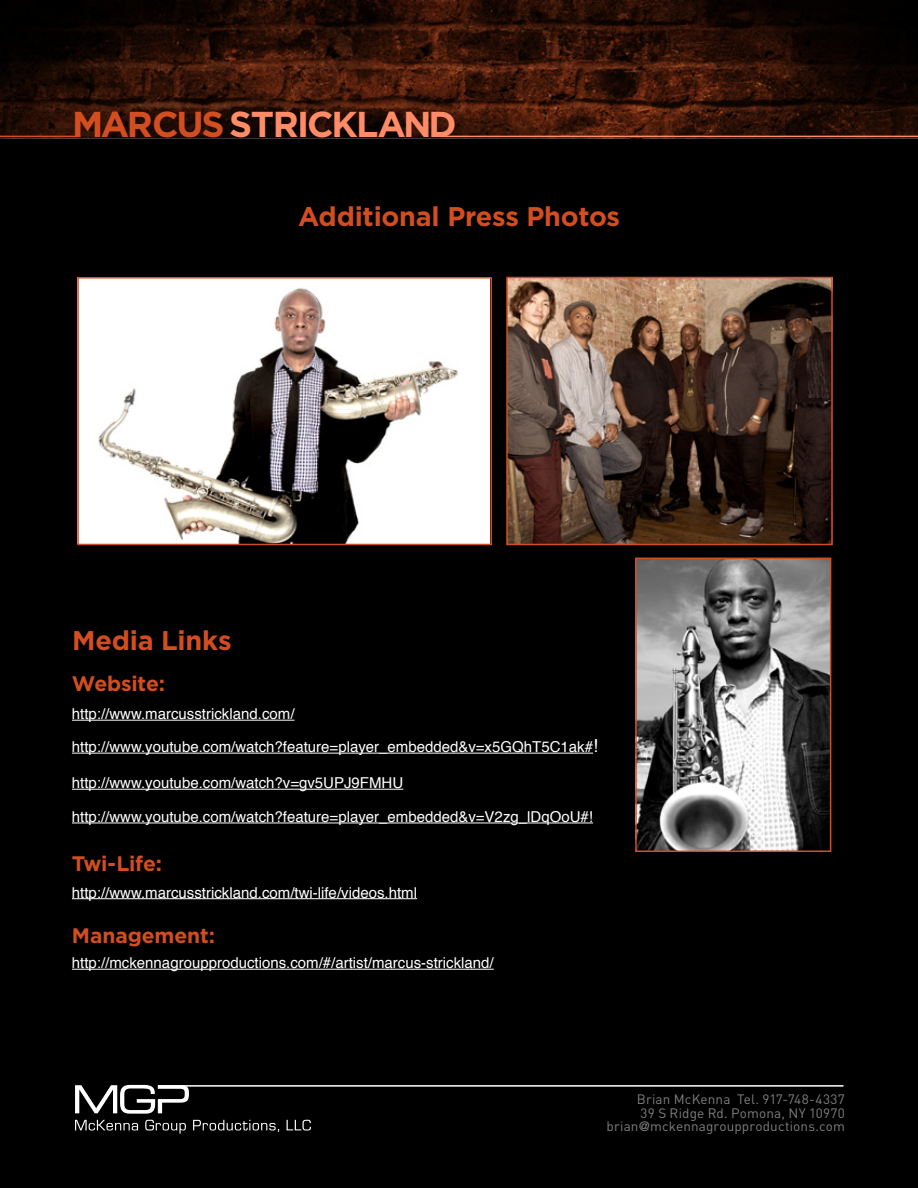
<style>
.page{position:relative;width:918px;height:1188px;background:#000}
.page>*{position:absolute;margin:0;border:0;box-sizing:border-box;transform-origin:0 0}
.t1{font:700 36px "Gotham";letter-spacing:-.055em;color:#ff8c66}
.t2{font:700 27px "Gotham";letter-spacing:-.01em;color:#d24e20}
.t3{font:700 21px "Gotham";letter-spacing:-.01em;color:#d24e20}
.t4{font:15px/33px "Helvetica";color:#fff}
.t5{font:13.5px/13.5px "DIN";letter-spacing:.01em;color:#808080;text-align:right}
.s1{color:#d24e20}
.s2{font-size:18px}
.s3{font-family:"DIN Engschrift"}
</style>
<div class="page">
<img style="left:0;top:0;width:918px;height:138px">
<svg style="left:75px;top:1120px;width:63px;height:11px"></svg>
<svg style="left:145px;top:1120px;width:41px;height:14px"></svg>
<svg style="left:193px;top:1120px;width:86px;height:12px"></svg>
<svg style="left:287px;top:1120px;width:24px;height:11px"></svg>
<svg style="left:75px;top:1085px;width:114px;height:29px"></svg>
<hr style="left:0;top:136px;width:77px;height:1px;background:#d24e20">
<hr style="left:441px;top:136px;width:477px;height:1px;background:#ff8c66">
<hr style="left:158px;top:1085px;width:685px;height:2px;background:#fff">
<hr style="left:72px;top:720px;width:223px;height:1px;background:#fff">
<hr style="left:72px;top:753px;width:521px;height:1px;background:#fff">
<hr style="left:72px;top:789px;width:331px;height:1px;background:#fff">
<hr style="left:72px;top:823px;width:521px;height:1px;background:#fff">
<hr style="left:72px;top:898px;width:345px;height:1px;background:#fff">
<hr style="left:72px;top:969px;width:422px;height:1px;background:#fff">
<img style="left:509px;top:280px;width:321px;height:262px">
<div style="left:506px;top:277px;width:327px;height:268px;border:2px solid #d24e20"></div>
<img style="left:80px;top:280px;width:409px;height:262px">
<img style="left:638px;top:561px;width:190px;height:288px">
<div style="left:77px;top:277px;width:415px;height:268px;border:2px solid #d24e20"></div>
<div style="left:635px;top:558px;width:196px;height:294px;border:2px solid #d24e20"></div>
<h1 class="t1" style="left:72px;top:103px;width:386px"><span class="s1">MARCUS</span> STRICKLAND</h1>
<h2 class="t2" style="left:298px;top:201px;width:324px">Additional Press Photos</h2>
<h2 class="t2" style="left:72px;top:625px;width:161px">Media Links</h2>
<h3 class="t3" style="left:72px;top:672px;width:94px">Website:</h3>
<p class="t4" style="left:72px;top:698px;width:528px">http://www.marcusstrickland.com/ http://www.youtube.com/watch?feature=player_embedded&amp;v=x5GQhT5C1ak#<span class="s2">!</span></p>
<p class="t4" style="left:72px;top:767px;width:333px">http://www.youtube.com/watch?v=gv5UPJ9FMHU</p>
<p class="t4" style="left:72px;top:801px;width:523px">http://www.youtube.com/watch?feature=player_embedded&amp;v=V2zg_lDqOoU#!</p>
<h3 class="t3" style="left:72px;top:851px;width:92px">Twi-Life:</h3>
<p class="t4" style="left:72px;top:876px;width:347px">http://www.marcusstrickland.com/twi-life/videos.html</p>
<h3 class="t3" style="left:72px;top:924px;width:145px">Management:</h3>
<p class="t4" style="left:72px;top:947px;width:423px">http://mckennagroupproductions.com/#/artist/marcus-strickland/</p>
<p class="t5" style="left:607px;top:1092px;width:240px">Brian McKenna Tel. 917-748-4337<br>39 S Ridge Rd. Pomona, NY 10970 brian<span class="s3">@</span>mckennagroupproductions.com</p>
</div>
